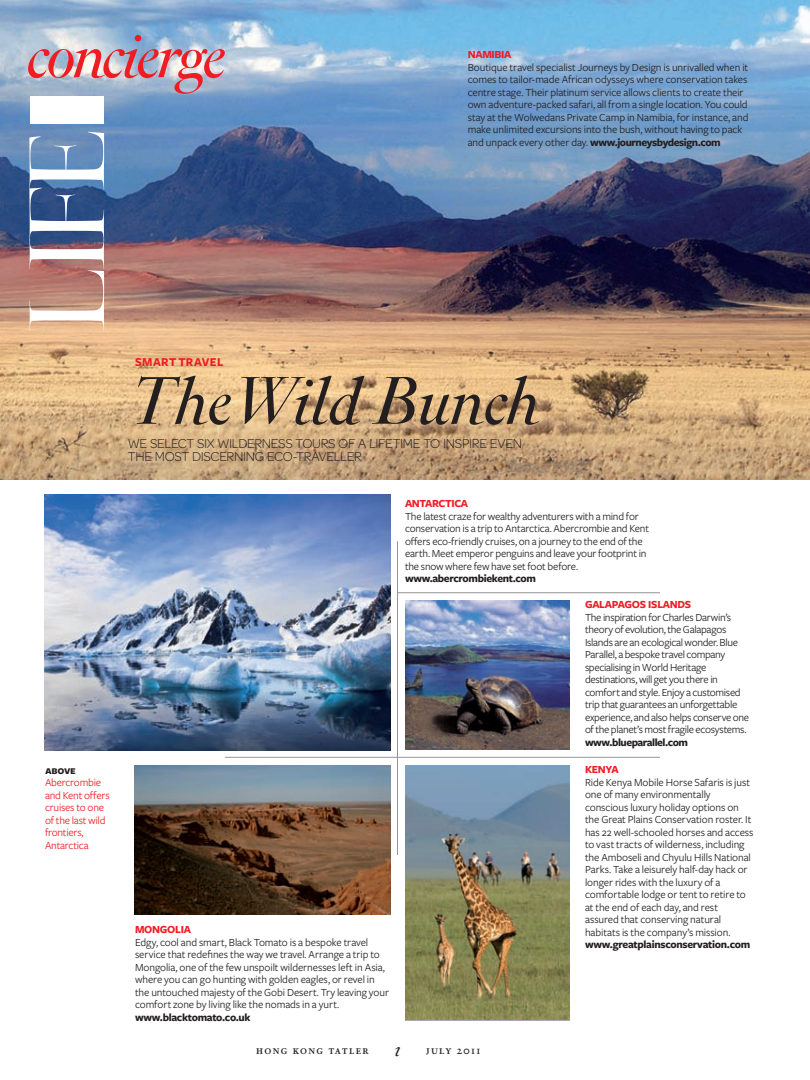
<style>
.page{position:relative;width:810px;height:1080px;background:#fff}
.page>*{position:absolute;margin:0;border:0;box-sizing:border-box;transform-origin:0 0}
.t1{font:111.5px "Corundum Super";color:#fff}
.HKT_Head_Corundum_It{font:italic 70px "Corundum Display";color:#231f20}
.t2{font:italic 67.12px "Corundum Display";letter-spacing:-.03em;color:#ee1d23}
.HKT_Head_Corundum_It-2{font:300 13.75px/13.8px "Omnes";letter-spacing:-.025em;color:#231f20}
.t3{font:12.5px "Corundum Text Book SC";letter-spacing:.1em;color:#231f20}
.HKT_Picks_Eyebrow{font:12.5px "Freight Sans Bold SC";letter-spacing:.035em;color:#ee1d23}
.HKT_Caption_Red{font:11.88px "Freight Sans Bold SC";letter-spacing:-.025em;color:#231f20}
.HKT_Caption_Black{font:11.25px/12.5px "Freight Sans";letter-spacing:-.01em;color:#231f20}
.HKT_Caption_Black-2{font:11.25px/12.5px "Freight Sans";letter-spacing:-.03em;color:#231f20}
.HKT_Caption_Red-2{font:11.25px/12.5px "Freight Sans";letter-spacing:-.02em;color:#ee1d23}
.HKT_Caption_Black-3{font:11.25px "Freight Sans Bold SC";letter-spacing:-.025em;color:#ee1d23}
.HKT_Caption_Black-4{font:700 11.25px "Freight Sans";letter-spacing:-.03em;color:#231f20}
.s1{font-weight:700}
.s2{font-family:"Corundum Display";font-style:italic;font-size:21.25px}
</style>
<div class="page">
<img style="left:0;top:0;width:810px;height:480px">
<img style="left:405px;top:765px;width:165px;height:255px">
<img style="left:45px;top:495px;width:345px;height:255px">
<img style="left:135px;top:765px;width:255px;height:150px">
<img style="left:405px;top:600px;width:165px;height:150px">
<hr style="left:397px;top:541px;width:1px;height:314px;background:#939598">
<hr style="left:397px;top:593px;width:263px;height:1px;background:#939598">
<hr style="left:225px;top:757px;width:435px;height:1px;background:#939598">
<div style="left:30px;top:97px;width:74px;height:27px;background:#fff"></div>
<p class="t2" style="left:27px;top:15px;width:200px">concierge</p>
<p class="t1" style="left:2px;top:333px;width:207px;rotate:-90deg">LIFE</p>
<p class="HKT_Caption_Black-3" style="left:468px;top:49px;width:45px">NAMIBIA</p>
<p class="HKT_Caption_Black" style="left:468px;top:61px;width:282px">Boutique travel specialist Journeys by Design is unrivalled when it comes to tailor-made African odysseys where conservation takes centre stage. Their platinum service allows clients to create their own adventure-packed safari, all from a single location. You could stay at the Wolwedans Private Camp in Namibia, for instance, and make unlimited excursions into the bush, without having to pack and unpack every other day. <span class="s1">www.journeysbydesign.com</span></p>
<p class="HKT_Picks_Eyebrow" style="left:135px;top:356px;width:90px">SMART TRAVEL</p>
<p class="HKT_Head_Corundum_It" style="left:128px;top:359px;width:414px">TheWild Bunch</p>
<p class="HKT_Head_Corundum_It-2" style="left:128px;top:436px;width:396px">WE SELECT SIX WILDERNESS TOURS OF A LIFETIME TO INSPIRE EVEN<br>THE MOST DISCERNING ECO-TRAVELLER</p>
<p class="HKT_Caption_Red" style="left:45px;top:763px;width:32px">above</p>
<p class="HKT_Caption_Red-2" style="left:45px;top:776px;width:66px">Abercrombie and Kent offers cruises to one of the last wild frontiers,<br>Antarctica</p>
<p class="HKT_Caption_Black-3" style="left:405px;top:498px;width:65px">ANTARCTICA</p>
<p class="HKT_Caption_Black" style="left:405px;top:510px;width:246px">The latest craze for wealthy adventurers with a mind for conservation is a trip to Antarctica. Abercrombie and Kent offers eco-friendly cruises, on a journey to the end of the earth. Meet emperor penguins and leave your footprint in the snow where few have set foot before.</p>
<p class="HKT_Caption_Black-4" style="left:405px;top:573px;width:133px">www.abercrombiekent.com</p>
<p class="HKT_Caption_Black-3" style="left:585px;top:598px;width:108px">GALAPAGOS ISLANDS</p>
<p class="HKT_Caption_Black-2" style="left:585px;top:611px;width:166px">The inspiration for Charles Darwin’s theory of evolution, the Galapagos Islands are an ecological wonder. Blue Parallel, a bespoke travel company specialising in World Heritage destinations, will get you there in comfort and style. Enjoy a customised trip that guarantees an unforgettable experience, and also helps conserve one of the planet’s most fragile ecosystems. <span class="s1">www.blueparallel.com</span></p>
<p class="HKT_Caption_Black-3" style="left:135px;top:923px;width:57px">MONGOLIA</p>
<p class="HKT_Caption_Black" style="left:135px;top:936px;width:256px">Edgy, cool and smart, Black Tomato is a bespoke travel service that redefines the way we travel. Arrange a trip to Mongolia, one of the few unspoilt wildernesses left in Asia, where you can go hunting with golden eagles, or revel in the untouched majesty of the Gobi Desert. Try leaving your comfort zone by living like the nomads in a yurt.</p>
<p class="HKT_Caption_Black-4" style="left:135px;top:1011px;width:117px">www.blacktomato.co.uk</p>
<p class="t3" style="left:256px;top:1042px;width:226px">hong kong tatler <span class="s2">1</span> july 2011</p>
<p class="HKT_Caption_Black-3" style="left:585px;top:763px;width:35px">KENYA</p>
<p class="HKT_Caption_Black" style="left:585px;top:776px;width:170px">Ride Kenya Mobile Horse Safaris is just one of many environmentally conscious luxury holiday options on the Great Plains Conservation roster. It has 22 well-schooled horses and access to vast tracts of wilderness, including the Amboseli and Chyulu Hills National Parks. Take a leisurely half-day hack or longer rides with the luxury of a comfortable lodge or tent to retire to at the end of each day, and rest assured that conserving natural habitats is the company’s mission. <span class="s1">www.greatplainsconservation.com</span></p>
</div>
